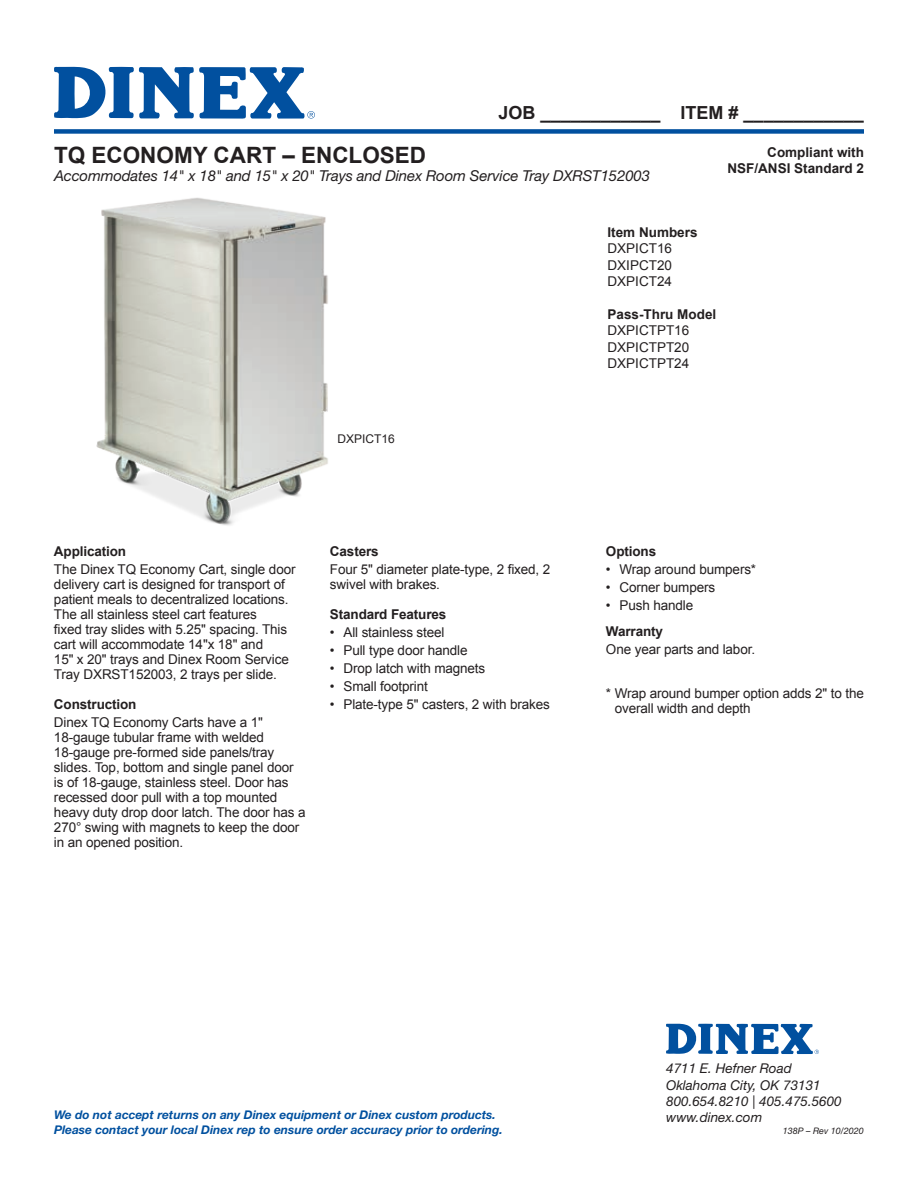
<style>
.page{position:relative;width:918px;height:1188px;background:#fff}
.page>*{position:absolute;margin:0;border:0;box-sizing:border-box;transform-origin:0 0}
.t1{font:700 22.5px "Arial";color:#231f20}
.t2{font:700 18px "Arial";color:#231f20}
.t3{font:italic 15px "Helvetica Neue LT Std";letter-spacing:-.01em;color:#231f20}
.t4{font:13.5px/15px "Arial";letter-spacing:-.01em;color:#231f20}
.t5{font:700 13.5px/16.2px "Arial";letter-spacing:-.01em;color:#231f20;text-align:right}
.t6{font:italic 13.5px/16.2px "Helvetica Neue LT Std";color:#231f20}
.t7{font:italic 700 12px/15px "Helvetica Neue LT Std";color:#01509f}
.t8{font:12px "Arial";color:#231f20}
.t9{font:italic 9px "Helvetica Neue LT Std";color:#231f20}
</style>
<div class="page">
<img style="left:96px;top:197px;width:232px;height:329px">
<div style="left:54px;top:129px;width:810px;height:5px;background:#01509f"></div>
<svg style="left:54px;top:66px;width:261px;height:53px"></svg>
<svg style="left:666px;top:1023px;width:153px;height:31px"></svg>
<h2 class="t2" style="left:499px;top:101px;width:367px">JOB ____________ ITEM # ____________</h2>
<h1 class="t1" style="left:54px;top:141px;width:374px">TQ ECONOMY CART – ENCLOSED</h1>
<p class="t3" style="left:54px;top:167px;width:598px">Accommodates 14" x 18" and 15" x 20" Trays and Dinex Room Service Tray DXRST152003</p>
<p class="t5" style="left:727px;top:144px;width:138px">Compliant with<br>NSF/ANSI Standard 2</p>
<p class="t5" style="left:608px;top:225px;width:92px">Item Numbers</p>
<p class="t4" style="left:608px;top:241px;width:66px;line-height:16.5px;text-align:justify">DXPICT16<br>DXIPCT20<br>DXPICT24</p>
<p class="t5" style="left:608px;top:306px;width:110px">Pass-Thru Model</p>
<p class="t4" style="left:608px;top:322px;width:83px;line-height:16.5px;text-align:justify">DXPICTPT16<br>DXPICTPT20<br>DXPICTPT24</p>
<p class="t8" style="left:338px;top:431px;width:59px">DXPICT16</p>
<p class="t5" style="left:54px;top:544px;width:74px">Application</p>
<p class="t4" style="left:54px;top:562px;width:243px">The Dinex TQ Economy Cart, single door delivery cart is designed for transport of patient meals to decentralized locations.<br>The all stainless steel cart features<br>fixed tray slides with 5.25" spacing. This cart will accommodate 14"x 18" and<br>15" x 20" trays and Dinex Room Service Tray DXRST152003, 2 trays per slide.</p>
<p class="t5" style="left:54px;top:697px;width:84px">Construction</p>
<p class="t4" style="left:54px;top:715px;width:253px">Dinex TQ Economy Carts have a 1" 18-gauge tubular frame with welded 18-gauge pre-formed side panels/tray slides. Top, bottom and single panel door is of 18-gauge, stainless steel. Door has recessed door pull with a top mounted heavy duty drop door latch. The door has a 270° swing with magnets to keep the door in an opened position.</p>
<p class="t5" style="left:330px;top:544px;width:50px">Casters</p>
<p class="t4" style="left:330px;top:562px;width:222px">Four 5" diameter plate-type, 2 fixed, 2 swivel with brakes.</p>
<p class="t5" style="left:330px;top:607px;width:118px">Standard Features</p>
<p class="t4" style="left:330px;top:625px;width:116px">• All stainless steel</p>
<p class="t4" style="left:330px;top:643px;width:139px">• Pull type door handle</p>
<p class="t4" style="left:330px;top:661px;width:157px">• Drop latch with magnets</p>
<p class="t4" style="left:330px;top:679px;width:99px">• Small footprint</p>
<p class="t4" style="left:330px;top:697px;width:221px">• Plate-type 5" casters, 2 with brakes</p>
<p class="t5" style="left:606px;top:544px;width:52px">Options</p>
<p class="t4" style="left:606px;top:562px;width:152px">• Wrap around bumpers*</p>
<p class="t4" style="left:606px;top:580px;width:111px">• Corner bumpers</p>
<p class="t4" style="left:606px;top:598px;width:89px">• Push handle</p>
<p class="t5" style="left:606px;top:624px;width:59px">Warranty</p>
<p class="t4" style="left:606px;top:642px;width:151px">One year parts and labor.</p>
<p class="t4" style="left:615px;top:686px;width:251px;text-indent:-9px">* Wrap around bumper option adds 2" to the overall width and depth</p>
<p class="t7" style="left:54px;top:1107px;width:450px">We do not accept returns on any Dinex equipment or Dinex custom products.<br>Please contact your local Dinex rep to ensure order accuracy prior to ordering.</p>
<p class="t6" style="left:666px;top:1060px;width:177px">4711 E. Hefner Road<br>Oklahoma City, OK 73131<br>800.654.8210 | 405.475.5600 www.dinex.com</p>
<p class="t9" style="left:783px;top:1125px;width:83px">138P – Rev 10/2020</p>
</div>
